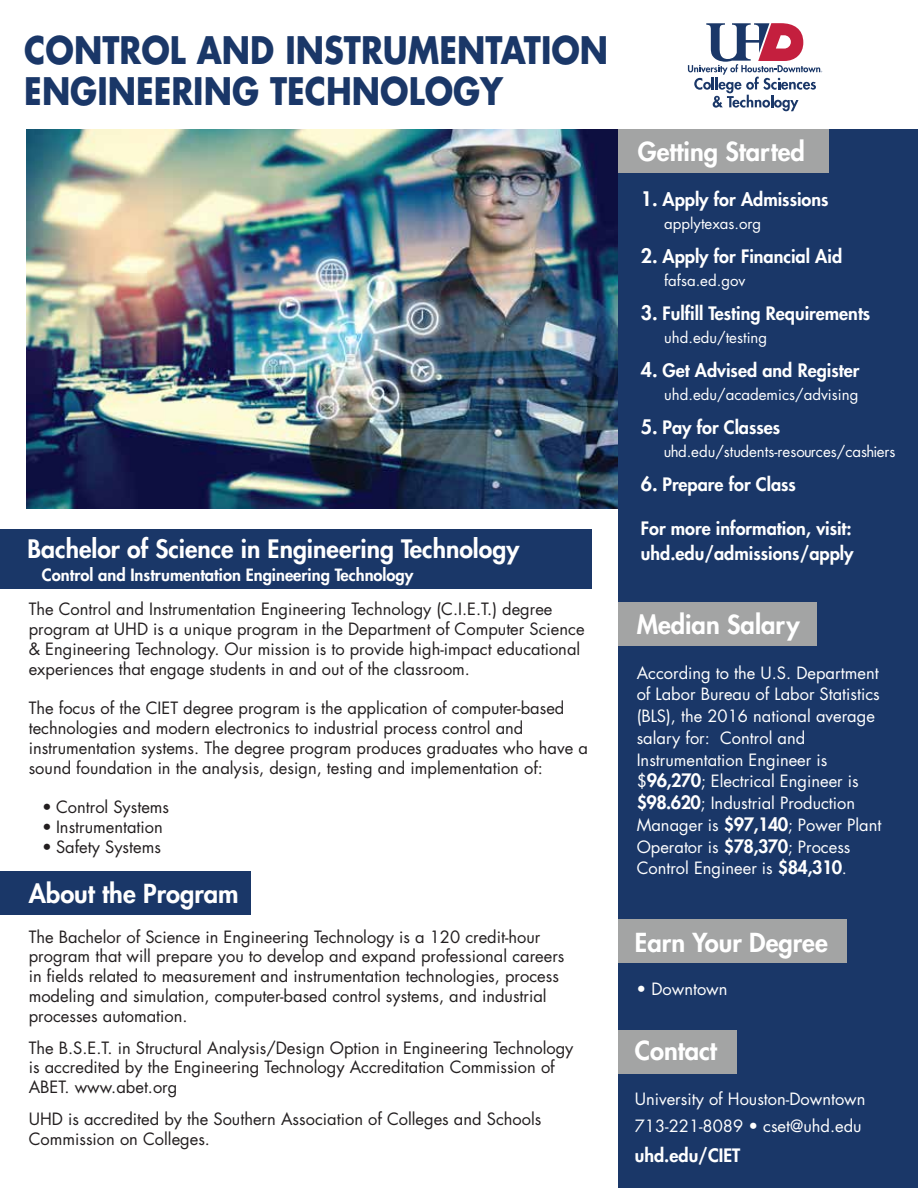
<style>
.page{position:relative;width:918px;height:1188px;background:#fff}
.page>*{position:absolute;margin:0;border:0;box-sizing:border-box;transform-origin:0 0}
.t1{font:700 36.9px/41.5px "Futura Std";color:#1a3768;scale:.87 1}
.t2{font:800 25.5px "Futura Std";color:#fff}
.t3{font:800 24.75px "Futura Std";color:#fff}
.t4{font:800 18px/25.5px "Futura Std";color:#fff}
.t5{font:16.5px/19.8px "Futura Std";color:#231f20}
.t6{font:16.5px/21.8px "Futura Std";color:#fff}
.t7{font:800 16.5px "Futura Std";color:#fff}
.t8{font:15px "Futura Std";color:#fff}
.s1{font-size:19.5px}
.s2{font-weight:800;font-size:18px}
</style>
<div class="page">
<img style="left:27px;top:129px;width:592px;height:379px">
<div style="left:619px;top:129px;width:299px;height:1059px;background:#1a3768"></div>
<svg style="left:688px;top:23px;width:134px;height:88px"></svg>
<div style="left:619px;top:129px;width:210px;height:44px;background:#a3a4a4"></div>
<div style="left:0;top:530px;width:592px;height:59px;background:#1a3768"></div>
<div style="left:0;top:871px;width:250px;height:44px;background:#1a3768"></div>
<div style="left:618px;top:602px;width:199px;height:44px;background:#a3a4a4"></div>
<div style="left:618px;top:919px;width:229px;height:43px;background:#a3a4a4"></div>
<div style="left:618px;top:1030px;width:119px;height:44px;background:#a3a4a4"></div>
<h1 class="t1" style="left:24px;top:29px;width:673px">CONTROL AND INSTRUMENTATION<br>ENGINEERING TECHNOLOGY</h1>
<p class="t3" style="left:28px;top:534px;width:493px">Bachelor of Science in Engineering Technology</p>
<p class="t7" style="left:42px;top:564px;width:373px">Control and Instrumentation Engineering Technology</p>
<p class="t5" style="left:29px;top:600px;width:557px">The Control and Instrumentation Engineering Technology (C.I.E.T.) degree program at UHD is a unique program in the Department of Computer Science &amp; Engineering Technology. Our mission is to provide high-impact educational experiences that engage students in and out of the classroom.</p>
<p class="t5" style="left:29px;top:699px;width:561px">The focus of the CIET degree program is the application of computer-based technologies and modern electronics to industrial process control and instrumentation systems. The degree program produces graduates who have a sound foundation in the analysis, design, testing and implementation of:</p>
<p class="t5" style="left:42px;top:798px;width:129px">• Control Systems</p>
<p class="t5" style="left:42px;top:817px;width:122px">• Instrumentation</p>
<p class="t5" style="left:42px;top:837px;width:120px">• Safety Systems</p>
<p class="t2" style="left:29px;top:877px;width:211px">About the Program</p>
<p class="t5" style="left:29px;top:927px;width:537px">The Bachelor of Science in Engineering Technology is a 120 credit-hour program that will prepare you to develop and expand professional careers in felds related to measurement and instrumentation technologies, process modeling and simulation, computer-based control systems, and industrial processes automation.</p>
<p class="t5" style="left:29px;top:1038px;width:546px">The B.S.E.T. in Structural Analysis/Design Option in Engineering Technology is accredited by the Engineering Technology Accreditation Commission of<br>ABET. www.abet.org</p>
<p class="t5" style="left:29px;top:1109px;width:514px">UHD is accredited by the Southern Association of Colleges and Schools<br>Commission on Colleges.</p>
<p class="t2" style="left:638px;top:136px;width:168px">Getting Started</p>
<p class="t4" style="left:641px;top:187px;width:189px"><span class="s1">1.</span> Apply for Admissions</p>
<p class="t8" style="left:664px;top:213px;width:99px">applytexas.org</p>
<p class="t4" style="left:641px;top:244px;width:203px"><span class="s1">2.</span> Apply for Financial Aid</p>
<p class="t8" style="left:664px;top:270px;width:83px">fafsa.ed.gov</p>
<p class="t4" style="left:641px;top:301px;width:231px"><span class="s1">3.</span> Fulfill Testing Requirements</p>
<p class="t8" style="left:664px;top:327px;width:105px">uhd.edu/testing</p>
<p class="t4" style="left:641px;top:358px;width:220px"><span class="s1">4.</span> Get Advised and Register</p>
<p class="t8" style="left:664px;top:384px;width:196px">uhd.edu/academics/advising</p>
<p class="t4" style="left:641px;top:415px;width:141px"><span class="s1">5.</span> Pay for Classes</p>
<p class="t8" style="left:664px;top:441px;width:233px">uhd.edu/students-resources/cashiers</p>
<p class="t4" style="left:641px;top:472px;width:157px"><span class="s1">6.</span> Prepare for Class</p>
<p class="t4" style="left:641px;top:515px;width:214px">For more information, visit: uhd.edu/admissions/apply</p>
<p class="t2" style="left:637px;top:609px;width:164px">Median Salary</p>
<p class="t6" style="left:637px;top:662px;width:246px">According to the U.S. Department of Labor Bureau of Labor Statistics (BLS), the 2016 national average salary for: Control and<br>Instrumentation Engineer is $<span class="s2">96,270</span>; Electrical Engineer is <span class="s2">$98.620</span>; Industrial Production<br>Manager is <span class="s2">$97,140</span>; Power Plant<br>Operator is <span class="s2">$78,370</span>; Process<br>Control Engineer is <span class="s2">$84,310</span>.</p>
<p class="t2" style="left:635px;top:926px;width:194px">Earn Your Degree</p>
<p class="t6" style="left:636px;top:979px;width:93px">• Downtown</p>
<p class="t2" style="left:635px;top:1034px;width:84px">Contact</p>
<p class="t6" style="left:635px;top:1086px;width:232px;line-height:27px">University of Houston-Downtown<br>713-221-8089 • cset@uhd.edu</p>
<p class="t4" style="left:635px;top:1143px;width:107px">uhd.edu/CIET</p>
</div>
